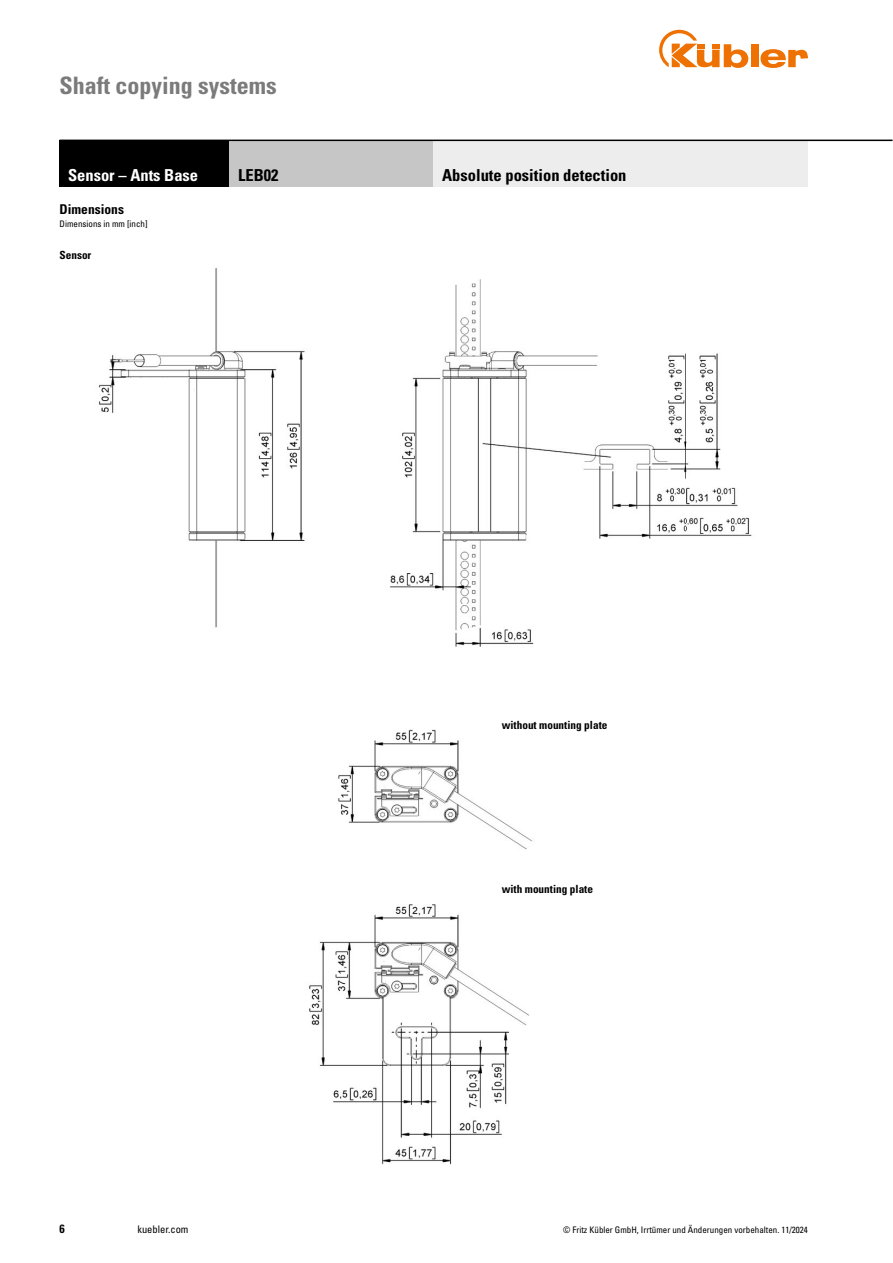
<style>
.page{position:relative;width:893px;height:1263px;background:#fff}
.page>*{position:absolute;margin:0;border:0;box-sizing:border-box;transform-origin:0 0}
.t1{font:700 condensed 24px "Univers LT Std";color:#7c7b7b}
.t2{font:700 condensed 16.5px "Univers LT Std";color:#000}
.t3{font:700 condensed 16.5px "Univers LT Std";color:#fff}
.t4{font:700 condensed 13.5px "Univers LT Std";color:#000}
.t5{font:700 condensed 12px "Univers LT Std";color:#000}
.t6{font:700 condensed 11.25px "Univers LT Std";color:#000}
.t7{font:condensed 10.5px "Univers LT Std";color:#000}
.t8{font:condensed 9px "Univers LT Std";color:#000}
</style>
<div class="page">
<div style="left:751px;top:44px;width:7px;height:23px;background:#ee7203"></div>
<svg style="left:760px;top:49px;width:48px;height:19px"></svg>
<svg style="left:659px;top:30px;width:89px;height:38px"></svg>
<img style="left:309px;top:729px;width:223px;height:436px">
<img style="left:99px;top:268px;width:653px;height:379px">
<div style="left:60px;top:140px;width:170px;height:47px;background:#000"></div>
<div style="left:230px;top:140px;width:204px;height:47px;background:#c6c6c6"></div>
<div style="left:434px;top:140px;width:374px;height:47px;background:#ededed"></div>
<hr style="left:60px;top:140px;width:832px;height:1px;background:#000">
<h1 class="t1" style="left:60px;top:71px;width:219px">Shaft copying systems</h1>
<h2 class="t3" style="left:68px;top:165px;width:132px">Sensor – Ants Base</h2>
<h2 class="t2" style="left:238px;top:165px;width:42px">LEB02</h2>
<h2 class="t2" style="left:442px;top:165px;width:186px">Absolute position detection</h2>
<h3 class="t4" style="left:60px;top:201px;width:66px">Dimensions</h3>
<p class="t8" style="left:60px;top:218px;width:89px">Dimensions in mm [inch]</p>
<p class="t6" style="left:60px;top:248px;width:33px">Sensor</p>
<p class="t6" style="left:502px;top:718px;width:107px">without mounting plate</p>
<p class="t6" style="left:502px;top:882px;width:93px">with mounting plate</p>
<h3 class="t5" style="left:60px;top:1221px;width:7px">6</h3>
<p class="t7" style="left:137px;top:1223px;width:53px">kuebler.com</p>
<p class="t8" style="left:563px;top:1224px;width:246px">© Fritz Kübler GmbH, Irrtümer und Änderungen vorbehalten. 11/2024</p>
</div>
